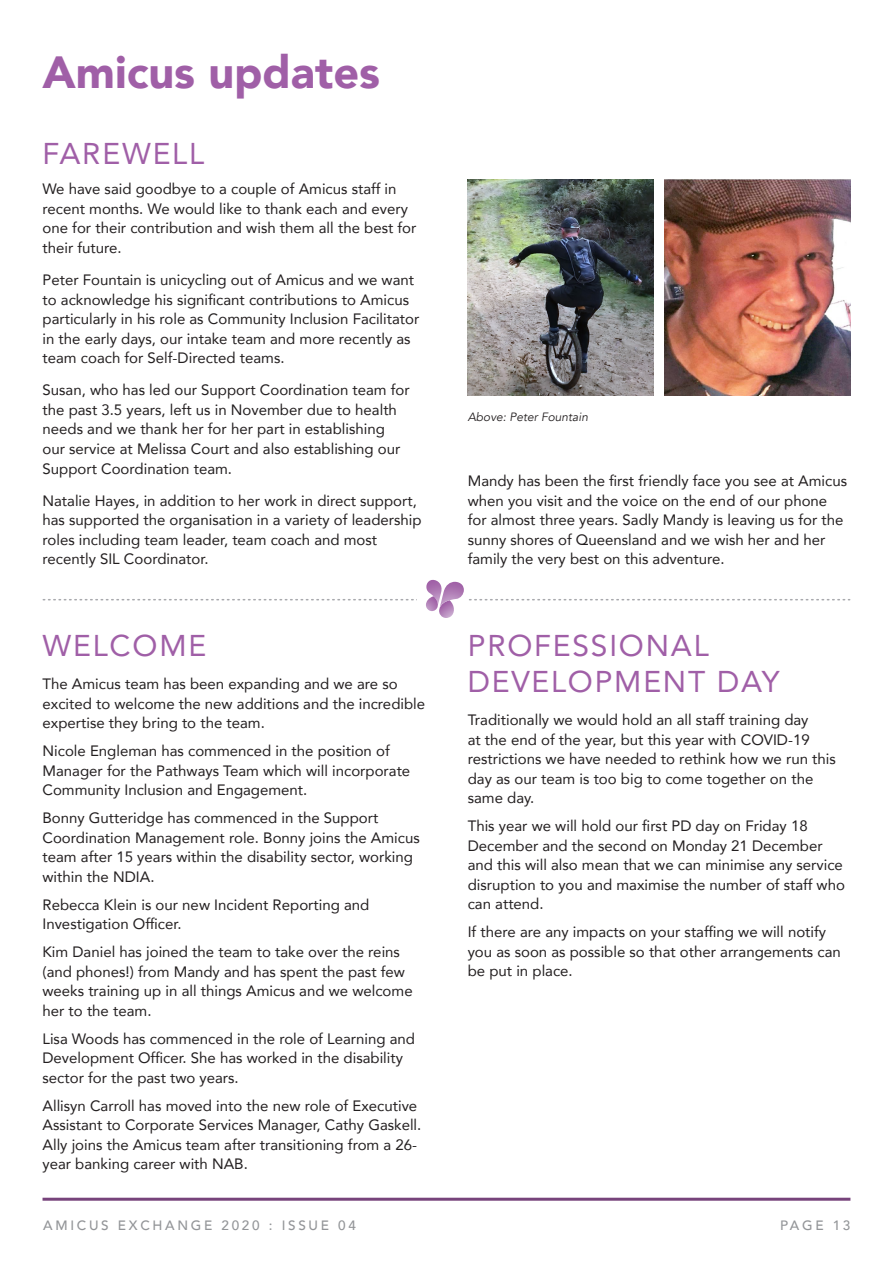
<style>
.page{position:relative;width:893px;height:1263px;background:#fff}
.page>*{position:absolute;margin:0;border:0;box-sizing:border-box;transform-origin:0 0}
.t1{font:900 45px "Avenir";color:#a05fa7}
.t2{font:30px/36px "Avenir";letter-spacing:.06em;color:#a05fa7}
.Body_Text{font:15px/19.5px "Avenir";color:#231f20}
.t3{font:500 13.5px "Avenir";letter-spacing:.2em;color:#939598}
.Body_Text-2{font:italic 12px "Avenir";color:#231f20}
</style>
<div class="page">
<hr style="left:43px;top:1198px;width:807px;height:3px;background:#77437b">
<img style="left:426px;top:580px;width:13px;height:19px">
<img style="left:426px;top:596px;width:12px;height:15px">
<svg style="left:43px;top:599px;width:807px;height:8px"></svg>
<img style="left:438px;top:600px;width:16px;height:18px">
<img style="left:439px;top:582px;width:25px;height:27px">
<img style="left:468px;top:179px;width:186px;height:216px">
<img style="left:664px;top:179px;width:186px;height:216px">
<p class="t1" style="left:43px;top:33px;width:339px">Amicus updates</p>
<p class="t2" style="left:43px;top:135px;width:163px">FAREWELL</p>
<p class="Body_Text" style="left:43px;top:179px;width:375px">We have said goodbye to a couple of Amicus staff in recent months. We would like to thank each and every one for their contribution and wish them all the best for their future.</p>
<p class="Body_Text" style="left:43px;top:270px;width:378px">Peter Fountain is unicycling out of Amicus and we want to acknowledge his significant contributions to Amicus particularly in his role as Community Inclusion Facilitator in the early days, our intake team and more recently as team coach for Self-Directed teams.</p>
<p class="Body_Text" style="left:43px;top:380px;width:369px">Susan, who has led our Support Coordination team for the past 3.5 years, left us in November due to health needs and we thank her for her part in establishing our service at Melissa Court and also establishing our Support Coordination team.</p>
<p class="Body_Text" style="left:43px;top:490px;width:381px">Natalie Hayes, in addition to her work in direct support, has supported the organisation in a variety of leadership roles including team leader, team coach and most recently SIL Coordinator.</p>
<p class="Body_Text-2" style="left:468px;top:410px;width:122px">Above: Peter Fountain</p>
<p class="Body_Text" style="left:468px;top:471px;width:381px">Mandy has been the first friendly face you see at Amicus when you visit and the voice on the end of our phone for almost three years. Sadly Mandy is leaving us for the sunny shores of Queensland and we wish her and her family the very best on this adventure.</p>
<p class="t2" style="left:43px;top:626px;width:165px">WELCOME</p>
<p class="t2" style="left:468px;top:626px;width:314px">PROFESSIONAL<br>DEVELOPMENT DAY</p>
<p class="Body_Text" style="left:43px;top:674px;width:384px">The Amicus team has been expanding and we are so excited to welcome the new additions and the incredible expertise they bring to the team.</p>
<p class="Body_Text" style="left:43px;top:741px;width:369px">Nicole Engleman has commenced in the position of<br>Manager for the Pathways Team which will incorporate<br>Community Inclusion and Engagement.</p>
<p class="Body_Text" style="left:43px;top:808px;width:379px">Bonny Gutteridge has commenced in the Support Coordination Management role. Bonny joins the Amicus team after 15 years within the disability sector, working within the NDIA.</p>
<p class="Body_Text" style="left:43px;top:894px;width:328px">Rebecca Klein is our new Incident Reporting and<br>Investigation Officer.</p>
<p class="Body_Text" style="left:43px;top:942px;width:372px">Kim Daniel has joined the team to take over the reins (and phones!) from Mandy and has spent the past few weeks training up in all things Amicus and we welcome her to the team.</p>
<p class="Body_Text" style="left:43px;top:1028px;width:374px">Lisa Woods has commenced in the role of Learning and<br>Development Officer. She has worked in the disability sector for the past two years.</p>
<p class="Body_Text" style="left:43px;top:1095px;width:380px">Allisyn Carroll has moved into the new role of Executive Assistant to Corporate Services Manager, Cathy Gaskell.<br>Ally joins the Amicus team after transitioning from a 26- year banking career with NAB.</p>
<p class="Body_Text" style="left:468px;top:710px;width:370px">Traditionally we would hold an all staff training day<br>at the end of the year, but this year with COVID-19 restrictions we have needed to rethink how we run this day as our team is too big to come together on the same day.</p>
<p class="Body_Text" style="left:468px;top:816px;width:379px">This year we will hold our first PD day on Friday 18<br>December and the second on Monday 21 December and this will also mean that we can minimise any service disruption to you and maximise the number of staff who can attend.</p>
<p class="Body_Text" style="left:468px;top:922px;width:375px">If there are any impacts on your staffing we will notify you as soon as possible so that other arrangements can be put in place.</p>
<p class="t3" style="left:43px;top:1213px;width:314px">AMICUS EXCHANGE 2020 : ISSUE 04</p>
<p class="t3" style="left:780px;top:1213px;width:72px">PAGE 13</p>
</div>
